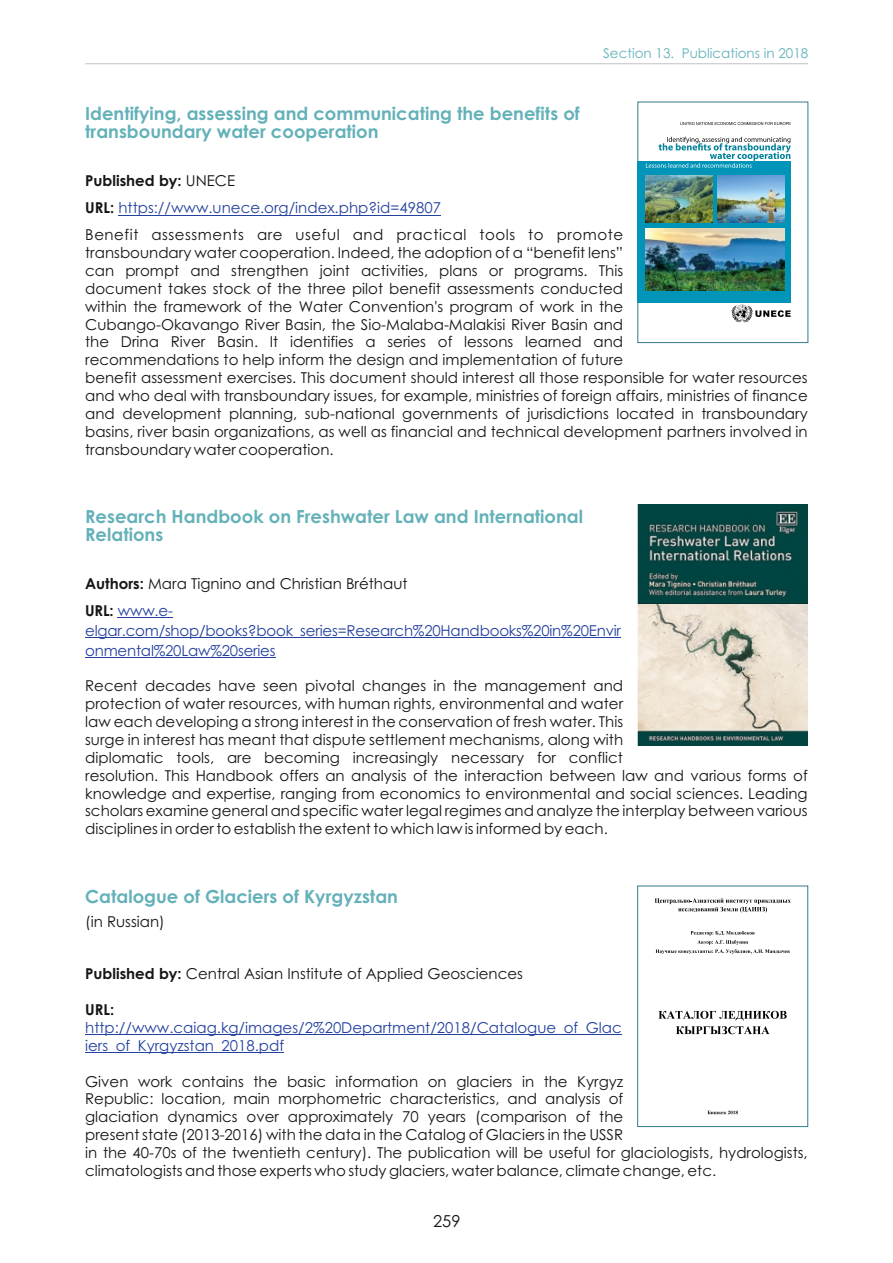
<style>
.page{position:relative;width:893px;height:1263px;background:#fff}
.page>*{position:absolute;margin:0;border:0;box-sizing:border-box;transform-origin:0 0}
.t1{font:700 18px/18.6px "Century Gothic";color:#64b1b9}
.t2{font:16.5px "Century Gothic";color:#151616}
.t3{font:15px/17.9px "Century Gothic";color:#151616}
.t4{font:15px/19.6px "Century Gothic";letter-spacing:-.015em;color:#24419f}
.t5{font:15px/27px "Century Gothic";letter-spacing:.035em;color:#151616}
.t6{font:700 15px "Century Gothic";color:#151616}
.t7{font:13.5px "Century Gothic";color:#64b1b9}
.s1{font-weight:700}
.s2{color:#24419f}
</style>
<div class="page">
<hr style="left:85px;top:63px;width:723px;height:1px;background:#c5c5c5">
<hr style="left:118px;top:215px;width:323px;height:1px;background:#24419f">
<div style="left:637px;top:102px;width:171px;height:241px;border:1px solid #337c87"></div>
<div style="left:638px;top:161px;width:153px;height:141px;background:#0094b8"></div>
<img style="left:645px;top:176px;width:67px;height:47px">
<img style="left:645px;top:228px;width:139px;height:62px">
<img style="left:718px;top:176px;width:66px;height:47px">
<svg style="left:646px;top:137px;width:145px;height:31px"></svg>
<svg style="left:680px;top:122px;width:111px;height:3px"></svg>
<svg style="left:732px;top:305px;width:59px;height:18px"></svg>
<hr style="left:118px;top:618px;width:55px;height:1px;background:#24419f">
<hr style="left:85px;top:637px;width:536px;height:1px;background:#24419f">
<hr style="left:85px;top:657px;width:191px;height:1px;background:#24419f">
<img style="left:638px;top:505px;width:170px;height:240px">
<hr style="left:85px;top:1034px;width:537px;height:1px;background:#24419f">
<hr style="left:85px;top:1052px;width:199px;height:1px;background:#24419f">
<svg style="left:655px;top:898px;width:136px;height:14px"></svg>
<svg style="left:655px;top:931px;width:135px;height:23px"></svg>
<svg style="left:658px;top:1011px;width:129px;height:23px"></svg>
<svg style="left:707px;top:1111px;width:31px;height:3px"></svg>
<div style="left:637px;top:886px;width:171px;height:241px;border:1px solid #337c87"></div>
<p class="t7" style="left:603px;top:48px;width:207px">Section 13. Publications in 2018</p>
<p class="t1" style="left:85px;top:106px;width:496px">Identifying, assessing and communicating the benefits of transboundary water cooperation</p>
<p class="t5" style="left:85px;top:169px;width:539px"><span class="s1">Published by:</span> UNECE<br><span class="s1">URL:</span> <span class="s2">https://www.unece.org/index.php?id=49807<br></span>Benefit assessments are useful and practical tools to promote</p>
<p class="t3" style="left:85px;top:245px;width:724px">transboundary water cooperation. Indeed, the adoption of a “benefit lens”<br>can prompt and strengthen joint activities, plans or programs. This<br>document takes stock of the three pilot benefit assessments conducted<br>within the framework of the Water Convention's program of work in the<br>Cubango-Okavango River Basin, the Sio-Malaba-Malakisi River Basin and<br>the Drina River Basin. It identifies a series of lessons learned and<br>recommendations to help inform the design and implementation of future<br>benefit assessment exercises. This document should interest all those responsible for water resources and who deal with transboundary issues, for example, ministries of foreign affairs, ministries of finance and development planning, sub-national governments of jurisdictions located in transboundary basins, river basin organizations, as well as financial and technical development partners involved in transboundary water cooperation.</p>
<p class="t1" style="left:85px;top:508px;width:499px">Research Handbook on Freshwater Law and International<br>Relations</p>
<p class="t3" style="left:85px;top:571px;width:324px;line-height:27.3px"><span class="s1">Authors:</span> Mara Tignino and Christian Bréthaut<br><span class="s1">URL:</span> <span class="s2">www.e-</span></p>
<p class="t4" style="left:85px;top:622px;width:537px">elgar.com/shop/books?book_series=Research%20Handbooks%20in%20Envir onmental%20Law%20series</p>
<p class="t3" style="left:85px;top:678px;width:724px">Recent decades have seen pivotal changes in the management and<br>protection of water resources, with human rights, environmental and water<br>law each developing a strong interest in the conservation of fresh water. This<br>surge in interest has meant that dispute settlement mechanisms, along with<br>diplomatic tools, are becoming increasingly necessary for conflict<br>resolution. This Handbook offers an analysis of the interaction between law and various forms of knowledge and expertise, ranging from economics to environmental and social sciences. Leading scholars examine general and specific water legal regimes and analyze the interplay between various disciplines in order to establish the extent to which law is informed by each.</p>
<p class="t1" style="left:85px;top:888px;width:314px">Catalogue of Glaciers of Kyrgyzstan</p>
<p class="t3" style="left:85px;top:914px;width:81px">(in Russian)</p>
<p class="t3" style="left:85px;top:966px;width:439px"><span class="s1">Published by:</span> Central Asian Institute of Applied Geosciences</p>
<p class="t6" style="left:85px;top:1004px;width:31px">URL:</p>
<p class="t4" style="left:85px;top:1020px;width:538px;line-height:17.9px">http://www.caiag.kg/images/2%20Department/2018/Catalogue_of_Glac iers_of_Kyrgyzstan_2018.pdf</p>
<p class="t3" style="left:85px;top:1073px;width:724px">Given work contains the basic information on glaciers in the Kyrgyz<br>Republic: location, main morphometric characteristics, and analysis of<br>glaciation dynamics over approximately 70 years (comparison of the<br>present state (2013-2016) with the data in the Catalog of Glaciers in the USSR<br>in the 40-70s of the twentieth century). The publication will be useful for glaciologists, hydrologists, climatologists and those experts who study glaciers, water balance, climate change, etc.</p>
<p class="t2" style="left:433px;top:1214px;width:29px">259</p>
</div>
